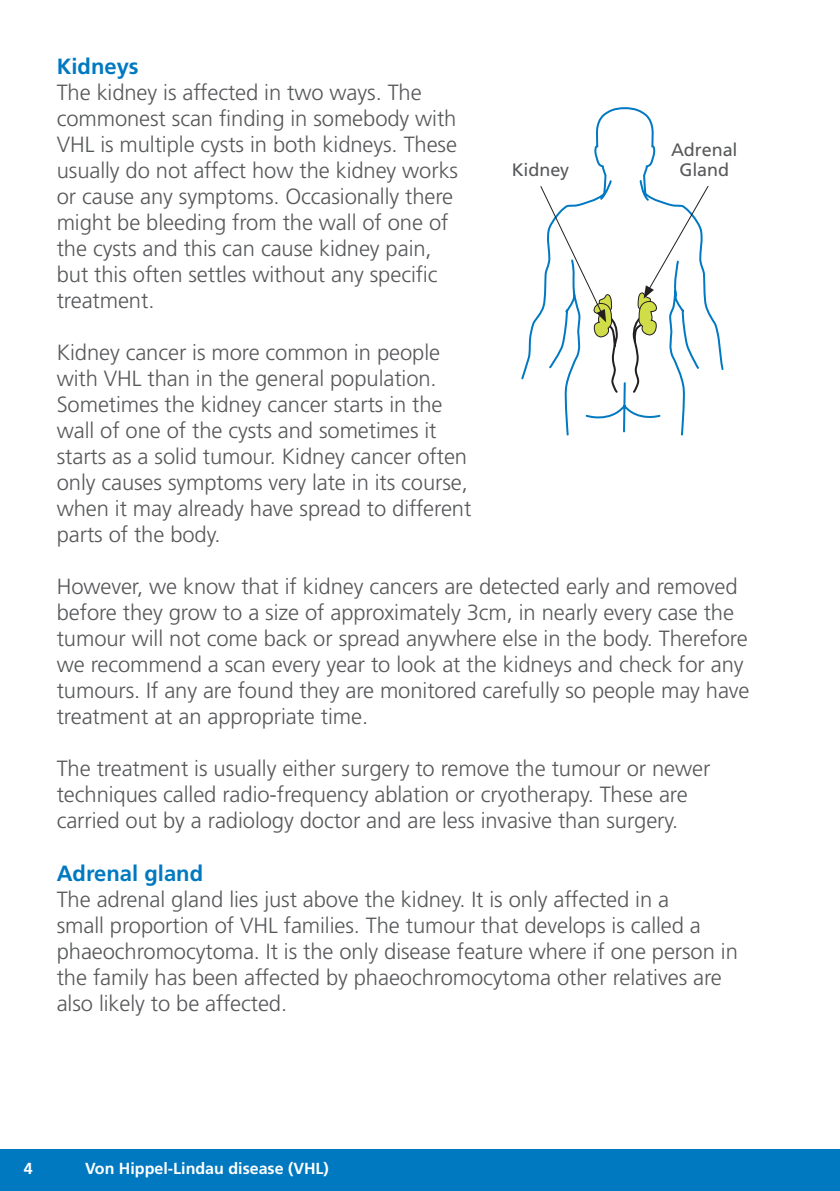
<style>
.page{position:relative;width:840px;height:1191px;background:#fff}
.page>*{position:absolute;margin:0;border:0;box-sizing:border-box;transform-origin:0 0}
.t1{font:300 22px/26px "Frutiger";letter-spacing:-.005em;color:#57585a}
.t2{font:700 22px "Frutiger";color:#0079c1}
.t3{font:18px/20px "Frutiger";letter-spacing:-.005em;color:#57585a;text-align:center}
.t4{font:700 16px "Frutiger";color:#fff}
</style>
<div class="page">
<div style="left:0;top:1149px;width:839px;height:42px;background:#0079c1"></div>
<svg style="left:521px;top:108px;width:202px;height:327px"></svg>
<svg style="left:539px;top:185px;width:170px;height:210px"></svg>
<p class="t2" style="left:57px;top:53px;width:83px">Kidneys</p>
<p class="t1" style="left:57px;top:79px;width:402px">The kidney is affected in two ways. The commonest scan finding in somebody with VHL is multiple cysts in both kidneys. These usually do not affect how the kidney works or cause any symptoms. Occasionally there might be bleeding from the wall of one of the cysts and this can cause kidney pain, but this often settles without any specific treatment.</p>
<p class="t1" style="left:57px;top:339px;width:416px">Kidney cancer is more common in people with VHL than in the general population.<br>Sometimes the kidney cancer starts in the wall of one of the cysts and sometimes it starts as a solid tumour. Kidney cancer often only causes symptoms very late in its course, when it may already have spread to different parts of the body.</p>
<p class="t1" style="left:57px;top:573px;width:694px">However, we know that if kidney cancers are detected early and removed before they grow to a size of approximately 3cm, in nearly every case the tumour will not come back or spread anywhere else in the body. Therefore we recommend a scan every year to look at the kidneys and check for any tumours. If any are found they are monitored carefully so people may have treatment at an appropriate time.</p>
<p class="t1" style="left:57px;top:755px;width:654px">The treatment is usually either surgery to remove the tumour or newer techniques called radio-frequency ablation or cryotherapy. These are carried out by a radiology doctor and are less invasive than surgery.</p>
<p class="t2" style="left:57px;top:860px;width:148px">Adrenal gland</p>
<p class="t1" style="left:57px;top:886px;width:682px">The adrenal gland lies just above the kidney. It is only affected in a<br>small proportion of VHL families. The tumour that develops is called a phaeochromocytoma. It is the only disease feature where if one person in the family has been affected by phaeochromocytoma other relatives are also likely to be affected.</p>
<p class="t3" style="left:670px;top:139px;width:68px">Adrenal<br>Gland</p>
<p class="t3" style="left:511px;top:159px;width:59px">Kidney</p>
<p class="t4" style="left:24px;top:1159px;width:10px">4</p>
<p class="t4" style="left:85px;top:1159px;width:245px">Von Hippel-Lindau disease (VHL)</p>
</div>
